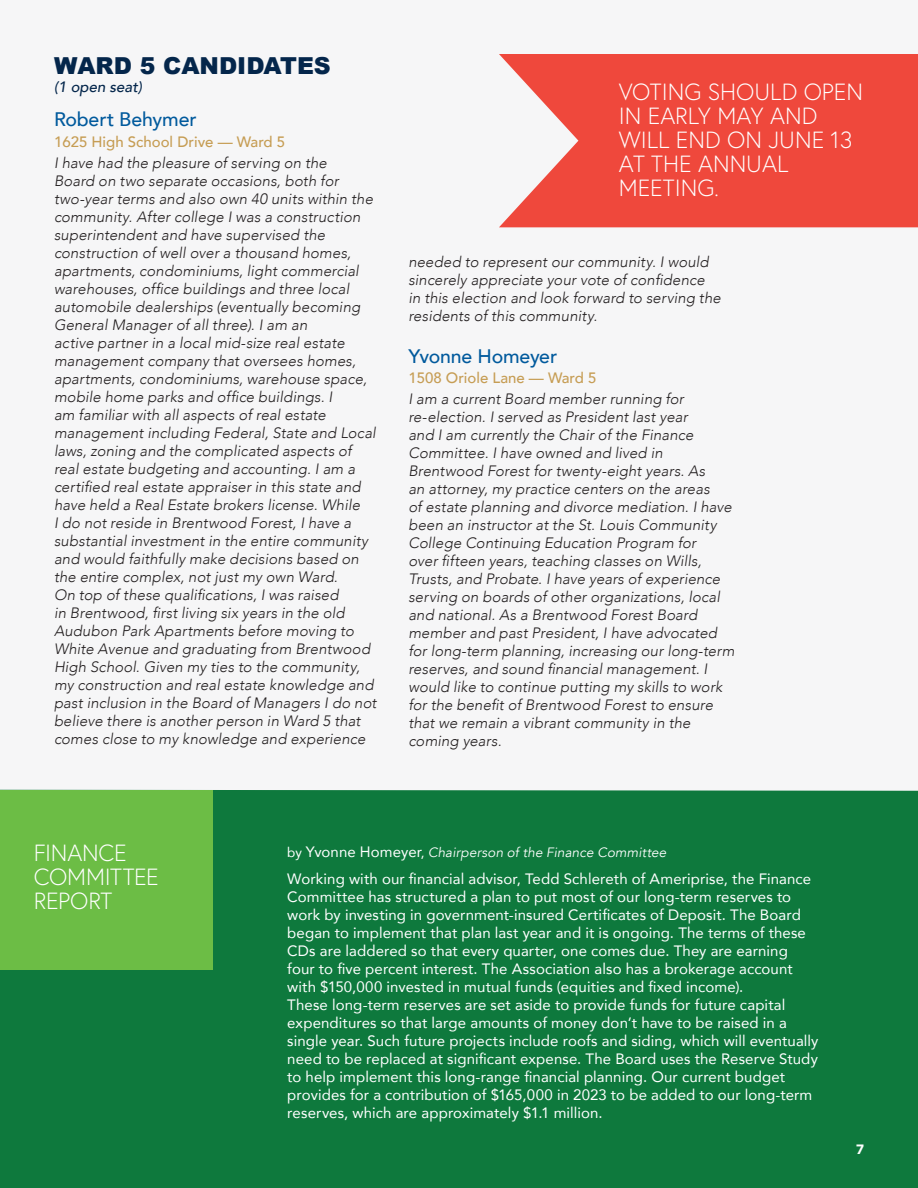
<style>
.page{position:relative;width:918px;height:1188px;background:#fff}
.page>*{position:absolute;margin:0;border:0;box-sizing:border-box;transform-origin:0 0}
.t1{font:300 23.4px/24px "Europa";color:#fff}
.t2{font:900 23.4px "Arial";color:#04264b}
.t3{font:500 19.5px "Avenir";letter-spacing:-.005em;color:#015a9d}
.t4{font:italic 300 15px/18px "Avenir";letter-spacing:.005em;color:#231f20}
.t5{font:15px/18px "Avenir";letter-spacing:.005em;color:#fff}
.t6{font:500 15px "Avenir";color:#c69d54}
.t7{font:italic 500 15px "Avenir";color:#04264b}
.t8{font:italic 13.5px "Avenir";letter-spacing:.01em;color:#fff}
.t9{font:900 13.5px "Avenir";color:#fff}
.s1{font-style:normal}
.s2{font-style:normal;font-size:15px}
</style>
<div class="page">
<div style="left:0;top:0;width:918px;height:808px;background:#f6f6f7"></div>
<div style="left:0;top:790px;width:918px;height:398px;background:#0e793d"></div>
<div style="left:0;top:790px;width:213px;height:180px;background:#6cbd45"></div>
<svg style="left:499px;top:54px;width:419px;height:173px;background:#ef584d"></svg>
<h1 class="t2" style="left:54px;top:48px;width:278px">WARD 5 CANDIDATES</h1>
<p class="t7" style="left:54px;top:78px;width:90px">(1 open seat)</p>
<h2 class="t3" style="left:54px;top:103px;width:144px">Robert Behymer</h2>
<p class="t6" style="left:54px;top:129px;width:233px">1625 High School Drive — Ward 5</p>
<p class="t4" style="left:54px;top:154px;width:324px">I have had the pleasure of serving on the<br>Board on two separate occasions, both for two-year terms and also own 40 units within the community. After college I was a construction superintendent and have supervised the construction of well over a thousand homes, apartments, condominiums, light commercial warehouses, office buildings and three local automobile dealerships (eventually becoming General Manager of all three). I am an<br>active partner in a local mid-size real estate management company that oversees homes, apartments, condominiums, warehouse space, mobile home parks and office buildings. I<br>am familiar with all aspects of real estate management including Federal, State and Local laws, zoning and the complicated aspects of real estate budgeting and accounting. I am a certified real estate appraiser in this state and have held a Real Estate brokers license. While<br>I do not reside in Brentwood Forest, I have a substantial investment in the entire community and would faithfully make decisions based on the entire complex, not just my own Ward.<br>On top of these qualifications, I was raised<br>in Brentwood, first living six years in the old Audubon Park Apartments before moving to White Avenue and graduating from Brentwood High School. Given my ties to the community, my construction and real estate knowledge and past inclusion in the Board of Managers I do not believe there is another person in Ward 5 that comes close to my knowledge and experience</p>
<h1 class="t1" style="left:619px;top:79px;width:246px">VOTING SHOULD OPEN<br>IN EARLY MAY AND<br>WILL END ON JUNE 13<br>AT THE ANNUAL<br>MEETING.</h1>
<p class="t4" style="left:408px;top:253px;width:314px">needed to represent our community. I would sincerely appreciate your vote of confidence<br>in this election and look forward to serving the residents of this community.</p>
<h2 class="t3" style="left:408px;top:339px;width:150px">Yvonne Homeyer</h2>
<p class="t6" style="left:408px;top:365px;width:190px">1508 Oriole Lane — Ward 5</p>
<p class="t4" style="left:408px;top:390px;width:328px">I am a current Board member running for re-election. I served as President last year<br>and I am currently the Chair of the Finance Committee. I have owned and lived in Brentwood Forest for twenty-eight years. As<br>an attorney, my practice centers on the areas<br>of estate planning and divorce mediation. I have been an instructor at the St. Louis Community College Continuing Education Program for<br>over fifteen years, teaching classes on Wills, Trusts, and Probate. I have years of experience serving on boards of other organizations, local and national. As a Brentwood Forest Board member and past President, I have advocated for long-term planning, increasing our long-term reserves, and sound financial management. I would like to continue putting my skills to work for the benefit of Brentwood Forest to ensure that we remain a vibrant community in the coming years.</p>
<h1 class="t1" style="left:34px;top:840px;width:126px">FINANCE<br>COMMITTEE<br>REPORT</h1>
<p class="t8" style="left:287px;top:845px;width:381px"><span class="s1">by</span> <span class="s2">Yvonne Homeyer</span><span class="s1">,</span> Chairperson of the Finance Committee</p>
<p class="t5" style="left:287px;top:870px;width:533px">Working with our financial advisor, Tedd Schlereth of Ameriprise, the Finance Committee has structured a plan to put most of our long-term reserves to work by investing in government-insured Certificates of Deposit. The Board began to implement that plan last year and it is ongoing. The terms of these CDs are laddered so that every quarter, one comes due. They are earning four to five percent interest. The Association also has a brokerage account with $150,000 invested in mutual funds (equities and fixed income).<br>These long-term reserves are set aside to provide funds for future capital expenditures so that large amounts of money don’t have to be raised in a single year. Such future projects include roofs and siding, which will eventually need to be replaced at significant expense. The Board uses the Reserve Study to help implement this long-range financial planning. Our current budget provides for a contribution of $165,000 in 2023 to be added to our long-term reserves, which are approximately $1.1 million.</p>
<p class="t9" style="left:856px;top:1138px;width:9px">7</p>
</div>
